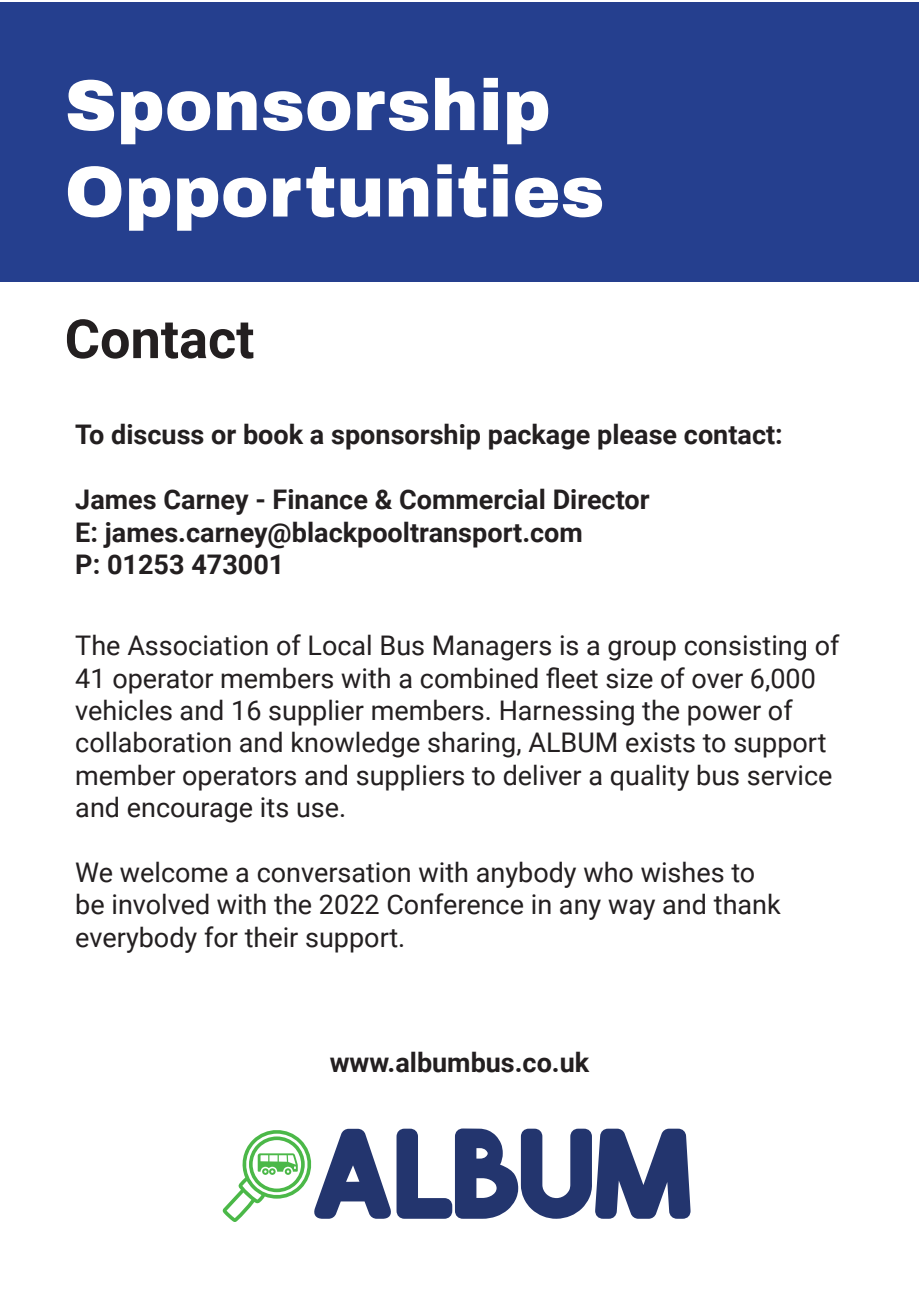
<style>
.page{position:relative;width:919px;height:1289px;background:#fff}
.page>*{position:absolute;margin:0;border:0;box-sizing:border-box;transform-origin:0 0}
.t1{font:134.25px "Flix";color:#23356e}
.t2{font:900 72px "Archivo";color:#fff}
.t3{font:700 54px "Roboto";color:#231f20}
.t4{font:27px/32.4px "Roboto";color:#231f20}
.t5{font:700 27px "Roboto";color:#231f20}
</style>
<div class="page">
<div style="left:0;top:2px;width:918px;height:279px;background:#253f8e"></div>
<svg style="left:223px;top:1130px;width:89px;height:91px"></svg>
<p class="t2" style="left:65px;top:61px;width:487px">Sponsorship</p>
<p class="t2" style="left:65px;top:148px;width:541px">Opportunities</p>
<p class="t3" style="left:65px;top:301px;width:191px">Contact</p>
<p class="t5" style="left:75px;top:416px;width:709px">To discuss or book a sponsorship package please contact:</p>
<p class="t5" style="left:75px;top:480px;width:575px">James Carney - Finance &amp; Commercial Director</p>
<p class="t5" style="left:75px;top:513px;width:509px">E: james.carney@blackpooltransport.com</p>
<p class="t5" style="left:75px;top:545px;width:210px">P: 01253 473001</p>
<p class="t4" style="left:75px;top:628px;width:765px">The Association of Local Bus Managers is a group consisting of 41 operator members with a combined fleet size of over 6,000 vehicles and 16 supplier members. Harnessing the power of collaboration and knowledge sharing, ALBUM exists to support member operators and suppliers to deliver a quality bus service and encourage its use.</p>
<p class="t4" style="left:75px;top:855px;width:707px">We welcome a conversation with anybody who wishes to be involved with the 2022 Conference in any way and thank everybody for their support.</p>
<p class="t5" style="left:330px;top:1043px;width:261px">www.albumbus.co.uk</p>
<p class="t1" style="left:310px;top:1100px;width:384px">ALBUM</p>
</div>
